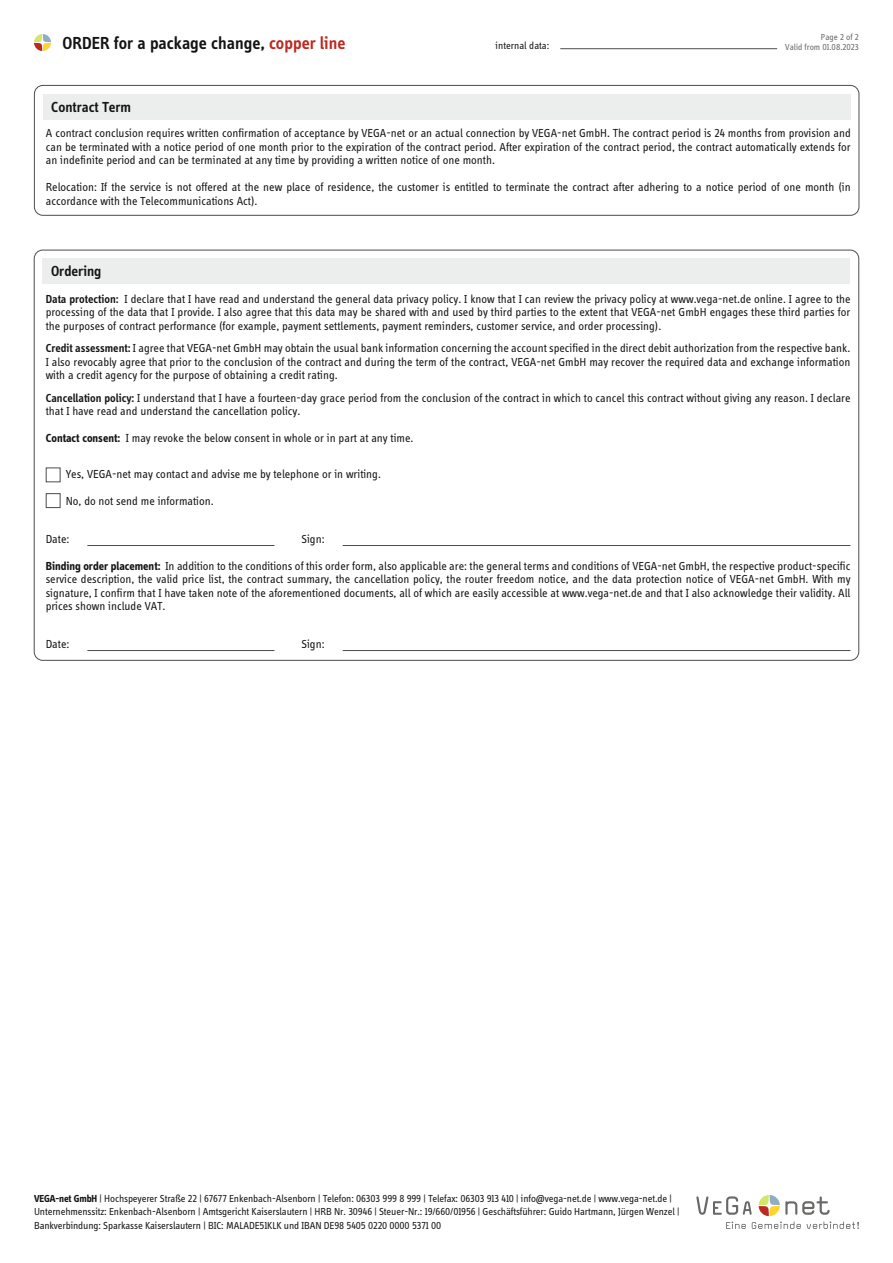
<style>
.page{position:relative;width:893px;height:1263px;background:#fff}
.page>*{position:absolute;margin:0;border:0;box-sizing:border-box;transform-origin:0 0}
.t1{font:600 18px "Info Disp";color:#131413}
.t2{font:600 15px "Info Disp";color:#131413}
.t3{font:12px/13.5px "Info Disp";color:#131413;text-align:justify}
.t4{font:10.5px/13.5px "Info Disp";letter-spacing:-.01em;color:#131413}
.t5{font:9px "Info Disp";color:#686867}
.s1{color:#bc291f}
.s2{font-weight:600}
.s3{font-weight:700}
</style>
<div class="page">
<svg style="left:696px;top:1195px;width:163px;height:34px"></svg>
<svg style="left:34px;top:34px;width:17px;height:17px"></svg>
<hr style="left:560px;top:48px;width:217px;height:1px;background:#4d4d4c">
<div style="left:34px;top:85px;width:825px;height:131px;border:1px solid #4d4d4c;border-radius:9px"></div>
<div style="left:43px;top:94px;width:808px;height:25px;background:#eceded"></div>
<div style="left:43px;top:258px;width:807px;height:26px;background:#eceded"></div>
<hr style="left:87px;top:545px;width:187px;height:1px;background:#4d4d4c">
<hr style="left:343px;top:545px;width:507px;height:1px;background:#4d4d4c">
<hr style="left:87px;top:650px;width:187px;height:1px;background:#4d4d4c">
<hr style="left:343px;top:650px;width:507px;height:1px;background:#4d4d4c">
<div style="left:46px;top:467px;width:15px;height:15px;background:#fff;border:1px solid #4d4d4c"></div>
<div style="left:46px;top:493px;width:15px;height:15px;background:#fff;border:1px solid #4d4d4c"></div>
<h1 class="t1" style="left:63px;top:33px;width:284px">ORDER for a package change, <span class="s1">copper line</span></h1>
<p class="t5" style="left:821px;top:33px;width:40px">Page 2 of 2</p>
<p class="t4" style="left:496px;top:39px;width:55px">internal data:</p>
<p class="t5" style="left:785px;top:42px;width:75px">Valid from 01.08.2023</p>
<p class="t2" style="left:51px;top:98px;width:81px">Contract Term</p>
<p class="t3" style="left:46px;top:126px;width:806px">A contract conclusion requires written confirmation of acceptance by VEGA-net or an actual connection by VEGA-net GmbH. The contract period is 24 months from provision and can be terminated with a notice period of one month prior to the expiration of the contract period. After expiration of the contract period, the contract automatically extends for an indefinite period and can be terminated at any time by providing a written notice of one month.</p>
<p class="t3" style="left:46px;top:180px;width:806px">Relocation: If the service is not offered at the new place of residence, the customer is entitled to terminate the contract after adhering to a notice period of one month (in accordance with the Telecommunications Act).</p>
<p class="t2" style="left:51px;top:263px;width:52px">Ordering</p>
<p class="t3" style="left:46px;top:292px;width:806px"><span class="s2">Data protection:</span> I declare that I have read and understand the general data privacy policy. I know that I can review the privacy policy at www.vega-net.de online. I agree to the processing of the data that I provide. I also agree that this data may be shared with and used by third parties to the extent that VEGA-net GmbH engages these third parties for the purposes of contract performance (for example, payment settlements, payment reminders, customer service, and order processing).</p>
<p class="t3" style="left:46px;top:341px;width:806px"><span class="s2">Credit assessment:</span> I agree that VEGA-net GmbH may obtain the usual bank information concerning the account specified in the direct debit authorization from the respective bank.<br>I also revocably agree that prior to the conclusion of the contract and during the term of the contract, VEGA-net GmbH may recover the required data and exchange information with a credit agency for the purpose of obtaining a credit rating.</p>
<p class="t3" style="left:46px;top:391px;width:806px"><span class="s2">Cancellation policy:</span> I understand that I have a fourteen-day grace period from the conclusion of the contract in which to cancel this contract without giving any reason. I declare that I have read and understand the cancellation policy.</p>
<p class="t3" style="left:46px;top:431px;width:369px"><span class="s3">Contact consent:</span> I may revoke the below consent in whole or in part at any time.</p>
<p class="t3" style="left:66px;top:467px;width:317px">Yes, VEGA-net may contact and advise me by telephone or in writing.</p>
<p class="t3" style="left:66px;top:494px;width:150px">No, do not send me information.</p>
<p class="t3" style="left:46px;top:532px;width:25px">Date:</p>
<p class="t3" style="left:301px;top:532px;width:25px">Sign:</p>
<p class="t3" style="left:46px;top:559px;width:806px"><span class="s3">Binding order placement:</span> In addition to the conditions of this order form, also applicable are: the general terms and conditions of VEGA-net GmbH, the respective product-specific service description, the valid price list, the contract summary, the cancellation policy, the router freedom notice, and the data protection notice of VEGA-net GmbH. With my signature, I confirm that I have taken note of the aforementioned documents, all of which are easily accessible at www.vega-net.de and that I also acknowledge their validity. All prices shown include VAT.</p>
<p class="t3" style="left:46px;top:637px;width:25px">Date:</p>
<p class="t3" style="left:301px;top:637px;width:25px">Sign:</p>
<p class="t4" style="left:34px;top:1192px;width:647px"><span class="s3">VEGA-net GmbH</span> | Hochspeyerer Straße 22 | 67677 Enkenbach-Alsenborn | Telefon: 06303 999 8 999 | Telefax: 06303 913 410 | info@vega-net.de | www.vega-net.de |<br>Unternehmenssitz: Enkenbach-Alsenborn | Amtsgericht Kaiserslautern | HRB Nr. 30946 | Steuer-Nr.: 19/660/01956 | Geschäftsführer: Guido Hartmann, Jürgen Wenzel |<br>Bankverbindung: Sparkasse Kaiserslautern | BIC: MALADE51KLK und IBAN DE98 5405 0220 0000 5371 00</p>
</div>
